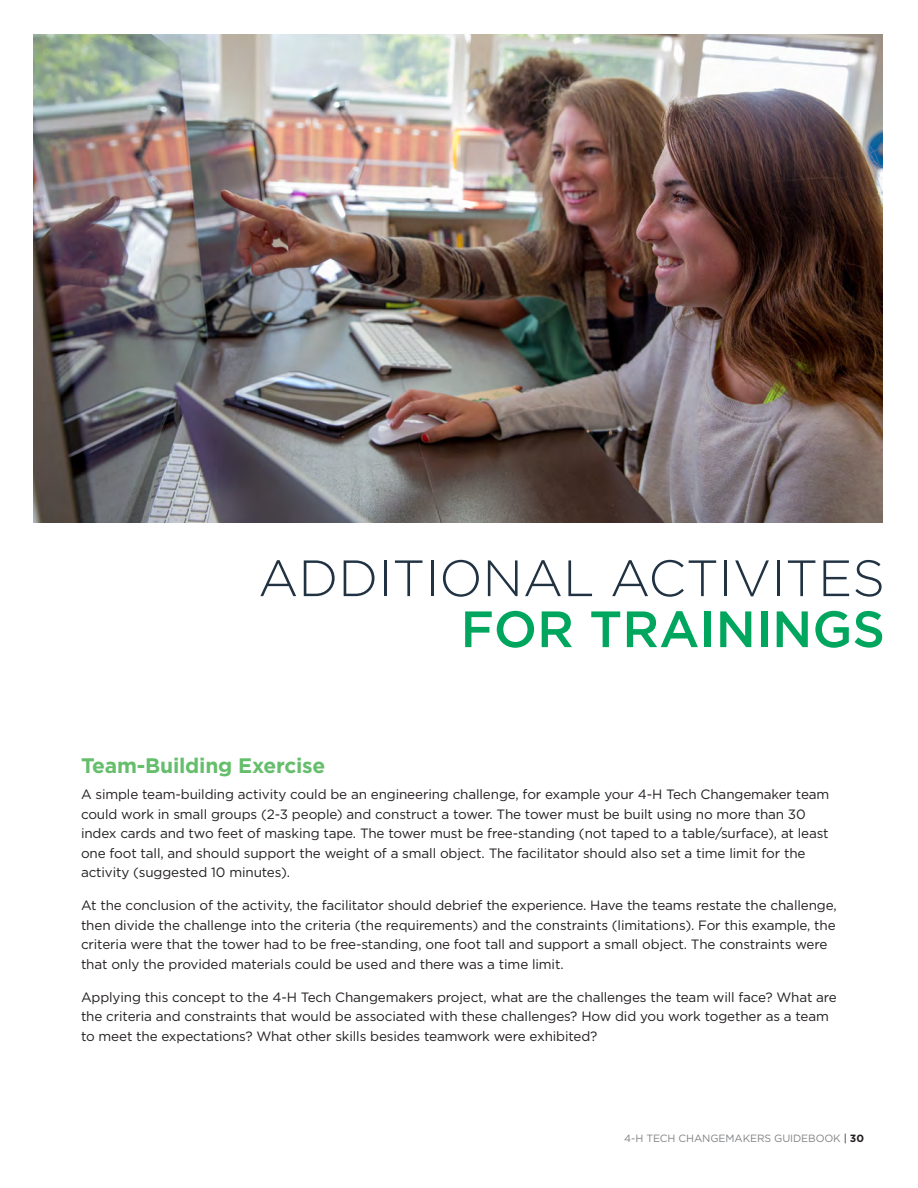
<style>
.page{position:relative;width:918px;height:1188px;background:#fff}
.page>*{position:absolute;margin:0;border:0;box-sizing:border-box;transform-origin:0 0}
.t1{font:300 51px/51px "Gotham";color:#213242;text-align:right}
.Subhead{font:700 21px "Gotham";letter-spacing:-.01em;color:#65be6b}
.Body{font:13.5px/19.5px "Gotham";letter-spacing:-.01em;color:#231f20}
.t2{font:10.5px "Gotham";letter-spacing:-.01em;color:#808285}
.s1{font-weight:500;color:#00a65d}
.s2{color:#231f20}
.s3{font-weight:700;color:#231f20}
</style>
<div class="page">
<img style="left:33px;top:35px;width:849px;height:487px">
<p class="t1" style="left:258px;top:552px;width:628px">ADDITIONAL ACTIVITES<br><span class="s1">FOR TRAININGS</span></p>
<p class="Subhead" style="left:81px;top:751px;width:246px">Team-Building Exercise</p>
<p class="Body" style="left:81px;top:784px;width:750px">A simple team-building activity could be an engineering challenge, for example your 4-H Tech Changemaker team could work in small groups (2-3 people) and construct a tower. The tower must be built using no more than 30 index cards and two feet of masking tape. The tower must be free-standing (not taped to a table/surface), at least one foot tall, and should support the weight of a small object. The facilitator should also set a time limit for the activity (suggested 10 minutes).</p>
<p class="Body" style="left:81px;top:895px;width:757px">At the conclusion of the activity, the facilitator should debrief the experience. Have the teams restate the challenge, then divide the challenge into the criteria (the requirements) and the constraints (limitations). For this example, the criteria were that the tower had to be free-standing, one foot tall and support a small object. The constraints were that only the provided materials could be used and there was a time limit.</p>
<p class="Body" style="left:81px;top:987px;width:757px">Applying this concept to the 4-H Tech Changemakers project, what are the challenges the team will face? What are the criteria and constraints that would be associated with these challenges? How did you work together as a team to meet the expectations? What other skills besides teamwork were exhibited?</p>
<p class="t2" style="left:624px;top:1132px;width:241px">4-H TECH CHANGEMAKERS GUIDEBOOK <span class="s2">|</span> <span class="s3">30</span></p>
</div>
